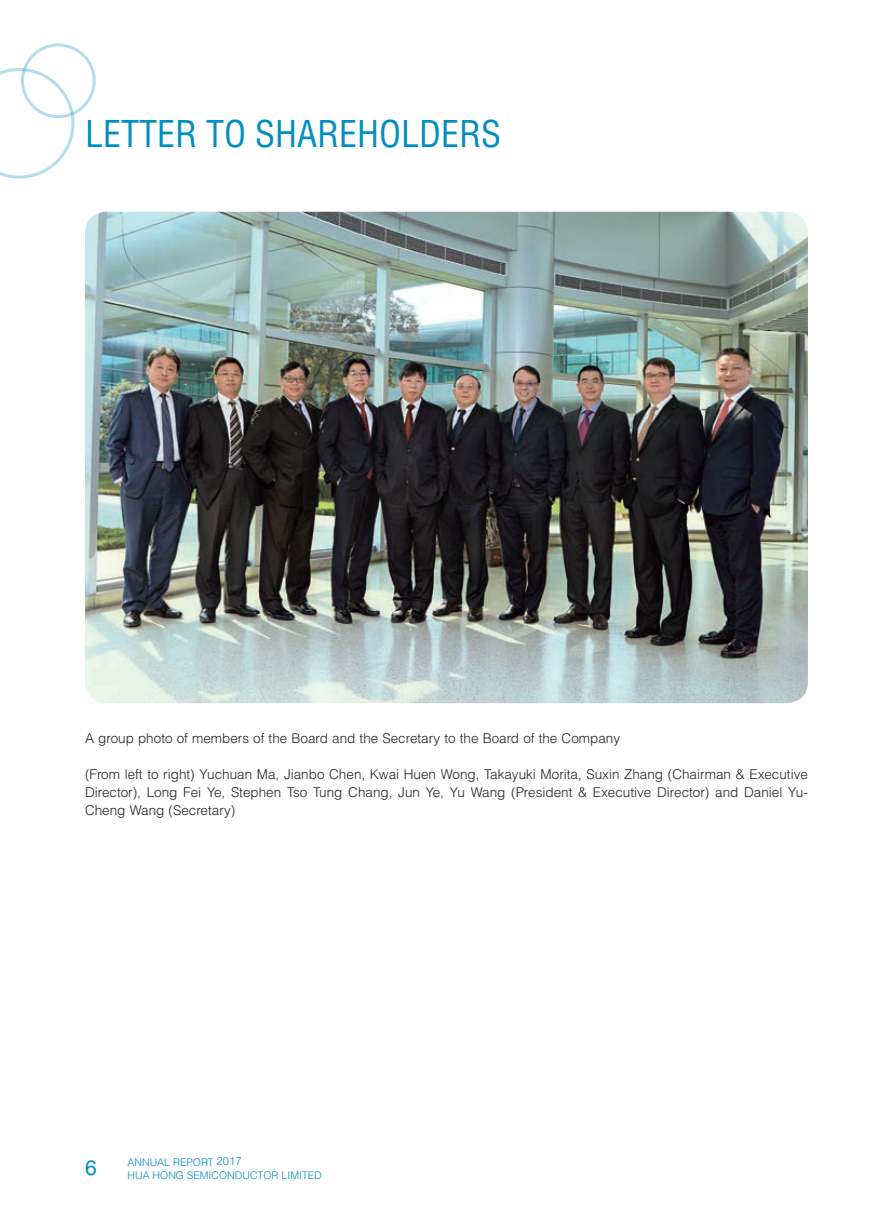
<style>
.page{position:relative;width:893px;height:1212px;background:#fff}
.page>*{position:absolute;margin:0;border:0;box-sizing:border-box;transform-origin:0 0}
.t1{font:condensed 36px "Helvetica LT Std";color:#008ec1}
.t2{font:21px "Helvetica LT Std";color:#008ec1}
.t3{font:300 13.5px/18px "Helvetica LT Std";color:#231f20;text-align:justify}
.t4{font:300 10.5px "Helvetica LT Std";color:#008ec1}
.s1{font-size:11.25px}
</style>
<div class="page">
<svg style="left:0;top:68px;width:74px;height:111px"></svg>
<div style="left:21px;top:43px;width:75px;height:75px;border:3px solid #008ec1;border-radius:50%"></div>
<img style="left:85px;top:212px;width:723px;height:491px">
<h1 class="t1" style="left:85px;top:111px;width:418px">LETTER TO SHAREHOLDERS</h1>
<p class="t3" style="left:85px;top:729px;width:537px">A group photo of members of the Board and the Secretary to the Board of the Company</p>
<p class="t3" style="left:85px;top:765px;width:724px">(From left to right) Yuchuan Ma, Jianbo Chen, Kwai Huen Wong, Takayuki Morita, Suxin Zhang (Chairman &amp; Executive Director), Long Fei Ye, Stephen Tso Tung Chang, Jun Ye, Yu Wang (President &amp; Executive Director) and Daniel Yu-Cheng Wang (Secretary)</p>
<p class="t4" style="left:128px;top:1155px;width:116px">ANNUAL REPORT <span class="s1">2017</span></p>
<h2 class="t2" style="left:85px;top:1155px;width:13px">6</h2>
<p class="t4" style="left:128px;top:1169px;width:196px">HUA HONG SEMICONDUCTOR LIMITED</p>
</div>
